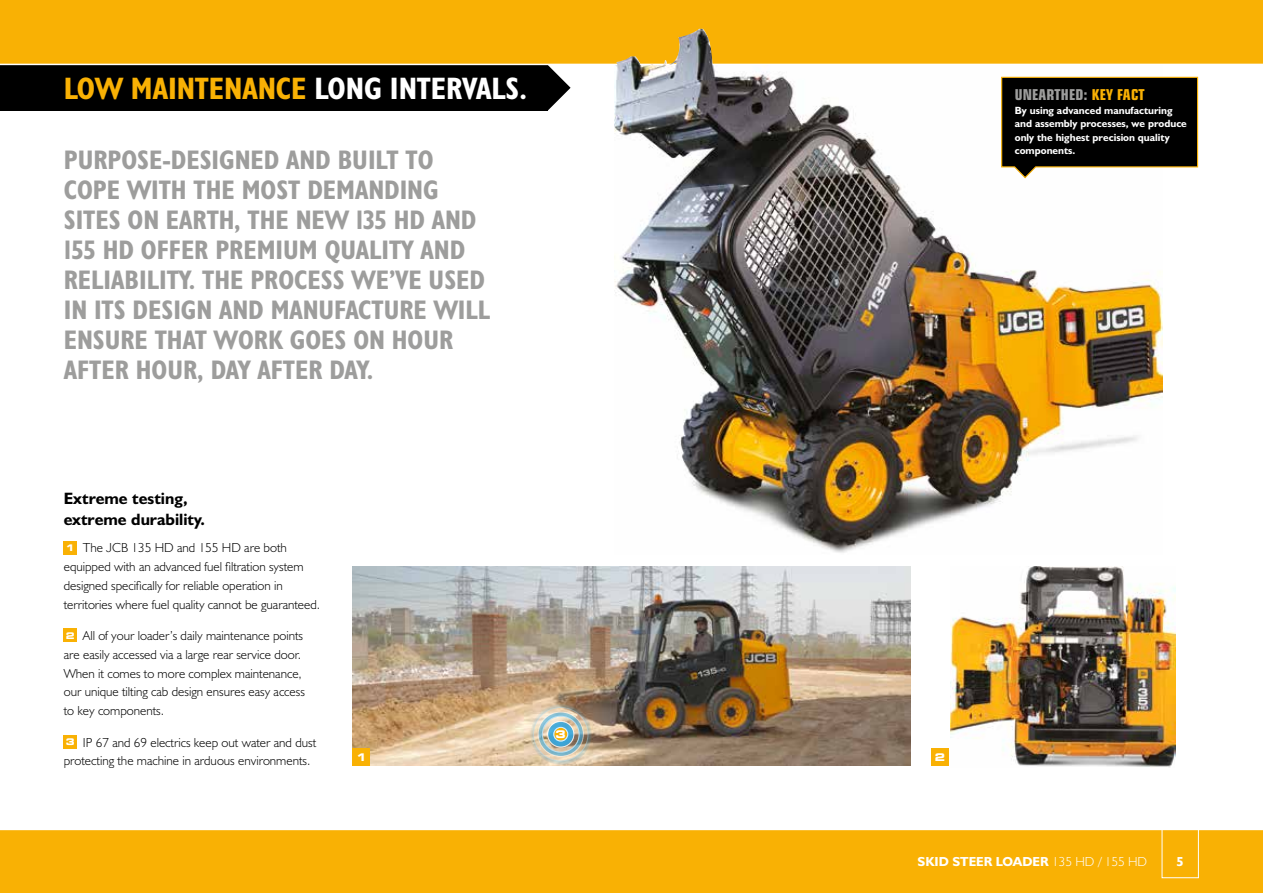
<style>
.page{position:relative;width:1263px;height:893px;background:#fff}
.page>*{position:absolute;margin:0;border:0;box-sizing:border-box;transform-origin:0 0}
.t1{font:31.2px "JCB Bold Condensed";color:#f9b104}
.t2{font:27px/30px "JCB Bold Condensed";color:#9d9d9c}
.t3{font:700 16.5px/21px "JCB Euro";color:#000}
.t4{font:700 condensed 15px "Square 721 BT";letter-spacing:.01em;color:#9d9d9c}
.t5{font:300 13.2px/18.8px "JCB Euro";color:#000}
.t6{font:700 13.2px "JCB Euro";color:#fff}
.t7{font:700 10.5px/13.5px "JCB Euro";color:#fff}
.t8{font:700 expanded 10.5px "Square 721 BT";color:#fff}
.s1{color:#fff}
.s2{font-family:"Square 721 BT";font-weight:700;font-stretch:expanded;font-size:9.15px;color:#fff}
.s3{color:#f9b104}
.s4{font-weight:300}
</style>
<div class="page">
<svg style="left:548px;top:65px;width:23px;height:45px"></svg>
<div style="left:0;top:54px;width:548px;height:57px;background:#000"></div>
<img style="left:614px;top:177px;width:549px;height:376px">
<img style="left:353px;top:567px;width:557px;height:198px">
<div style="left:64px;top:541px;width:13px;height:13px;background:#f9b104"></div>
<div style="left:64px;top:629px;width:13px;height:13px;background:#f9b104"></div>
<div style="left:64px;top:735px;width:13px;height:14px;background:#f9b104"></div>
<img style="left:951px;top:566px;width:224px;height:202px">
<svg style="left:1000px;top:76px;width:199px;height:103px;background:#27241f"></svg>
<div style="left:353px;top:748px;width:17px;height:17px;background:#f9b104"></div>
<div style="left:931px;top:748px;width:17px;height:17px;background:#f9b104"></div>
<img style="left:528px;top:703px;width:65px;height:63px">
<div style="left:0;top:0;width:1263px;height:64px;background:#f9b104"></div>
<div style="left:0;top:829px;width:1263px;height:64px;background:#f9b104"></div>
<hr style="left:0;top:829px;width:1263px;height:1px;background:#fff">
<div style="left:1162px;top:819px;width:37px;height:59px;border:1px solid #fff"></div>
<hr style="left:0;top:64px;width:1263px;height:1px;background:#fff">
<img style="left:614px;top:29px;width:278px;height:149px">
<h1 class="t1" style="left:64px;top:69px;width:465px">LOW MAINTENANCE <span class="s1">LONG INTERVALS.</span></h1>
<p class="t2" style="left:64px;top:144px;width:428px">PURPOSE-DESIGNED AND BUILT TO<br>COPE WITH THE MOST DEMANDING<br>SITES ON EARTH, THE NEW 135 HD AND<br>155 HD OFFER PREMIUM QUALITY AND<br>RELIABILITY. THE PROCESS WE’VE USED<br>IN ITS DESIGN AND MANUFACTURE WILL<br>ENSURE THAT WORK GOES ON HOUR<br>AFTER HOUR, DAY AFTER DAY.</p>
<p class="t3" style="left:64px;top:488px;width:143px">Extreme testing, extreme durability.</p>
<p class="t5" style="left:64px;top:538px;width:258px"><span class="s2">1</span> The JCB 135 HD and 155 HD are both equipped with an advanced fuel filtration system designed specifically for reliable operation in territories where fuel quality cannot be guaranteed.</p>
<p class="t5" style="left:64px;top:626px;width:243px"><span class="s2">2</span> All of your loader’s daily maintenance points are easily accessed via a large rear service door.<br>When it comes to more complex maintenance, our unique tilting cab design ensures easy access to key components.</p>
<p class="t5" style="left:64px;top:732px;width:254px"><span class="s2">3</span> IP 67 and 69 electrics keep out water and dust protecting the machine in arduous environments.</p>
<p class="t8" style="left:556px;top:728px;width:12px">3</p>
<p class="t8" style="left:356px;top:751px;width:12px">1</p>
<p class="t8" style="left:935px;top:751px;width:12px">2</p>
<p class="t4" style="left:1015px;top:86px;width:131px">UNEARTHED: <span class="s3">KEY FACT</span></p>
<p class="t7" style="left:1015px;top:103px;width:174px">By using advanced manufacturing and assembly processes, we produce only the highest precision quality components.</p>
<p class="t6" style="left:917px;top:853px;width:231px">SKID STEER LOADER <span class="s4">135 HD / 155 HD</span></p>
<p class="t6" style="left:1176px;top:853px;width:9px">5</p>
</div>
